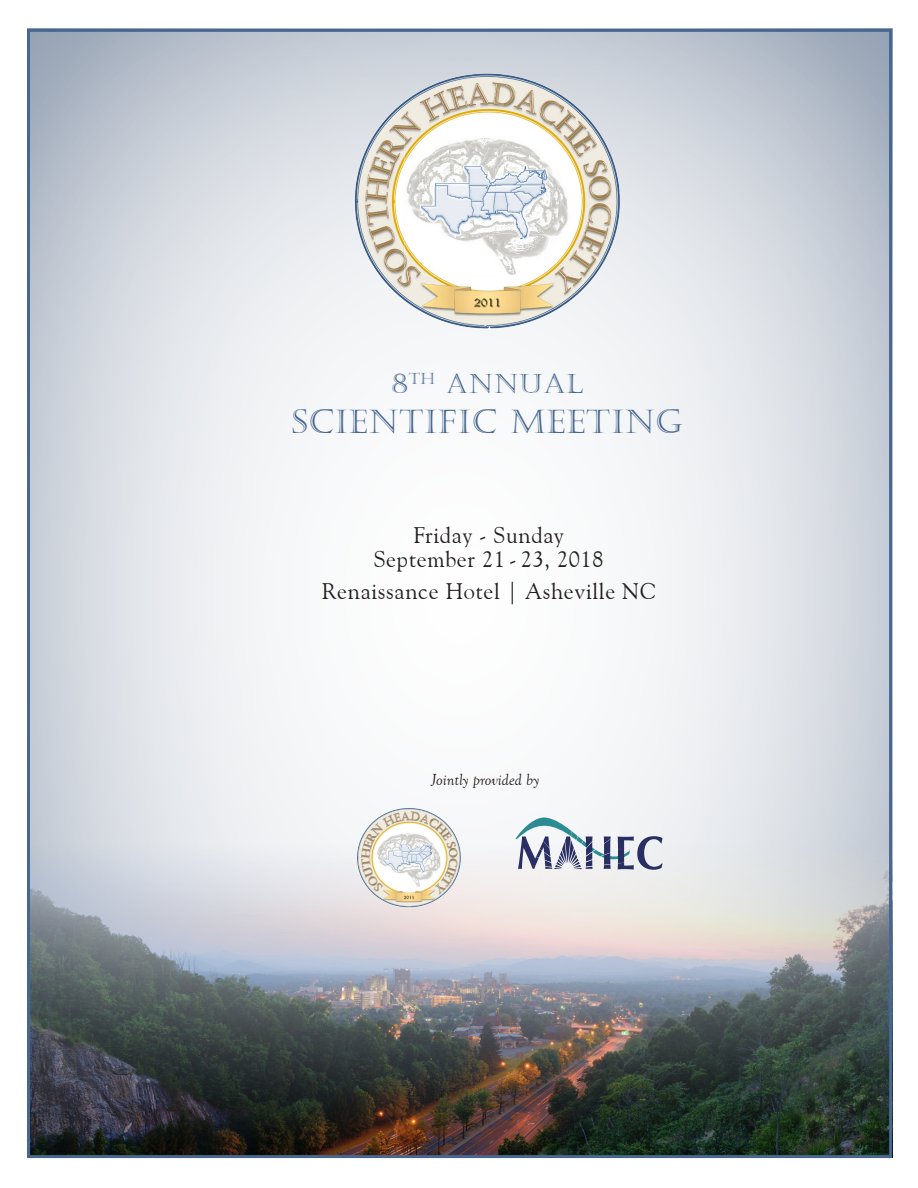
<style>
.page{position:relative;width:918px;height:1188px;background:#fff}
.page>*{position:absolute;margin:0;border:0;box-sizing:border-box;transform-origin:0 0}
.t1{font:33px "Castellar";letter-spacing:.03em;color:#476790}
.t2{font:27px "Castellar";letter-spacing:.03em;color:#476790}
.t3{font:22.5px/24px "Goudy Old Style BT";letter-spacing:.03em;color:#231f20;text-align:center}
.t4{font:italic 16.5px "Goudy Old Style T";color:#231f20}
</style>
<div class="page">
<div style="left:26px;top:28px;width:866px;height:1131px;background:#fff;opacity:.75"></div>
<img style="left:31px;top:793px;width:857px;height:361px">
<img style="left:331px;top:801px;width:156px;height:117px">
<svg style="left:516px;top:818px;width:147px;height:52px"></svg>
<img style="left:286px;top:57px;width:402px;height:276px">
<p class="t2" style="left:391px;top:369px;width:193px">8<sup>th</sup> ANNUAL</p>
<p class="t1" style="left:292px;top:403px;width:392px">SCIENTIFIC MEETING</p>
<p class="t3" style="left:374px;top:523px;width:231px">Friday - Sunday<br>September 21 - 23, 2018</p>
<p class="t3" style="left:322px;top:579px;width:335px">Renaissance Hotel | Asheville NC</p>
<p class="t4" style="left:431px;top:770px;width:109px">Jointly provided by</p>
</div>
